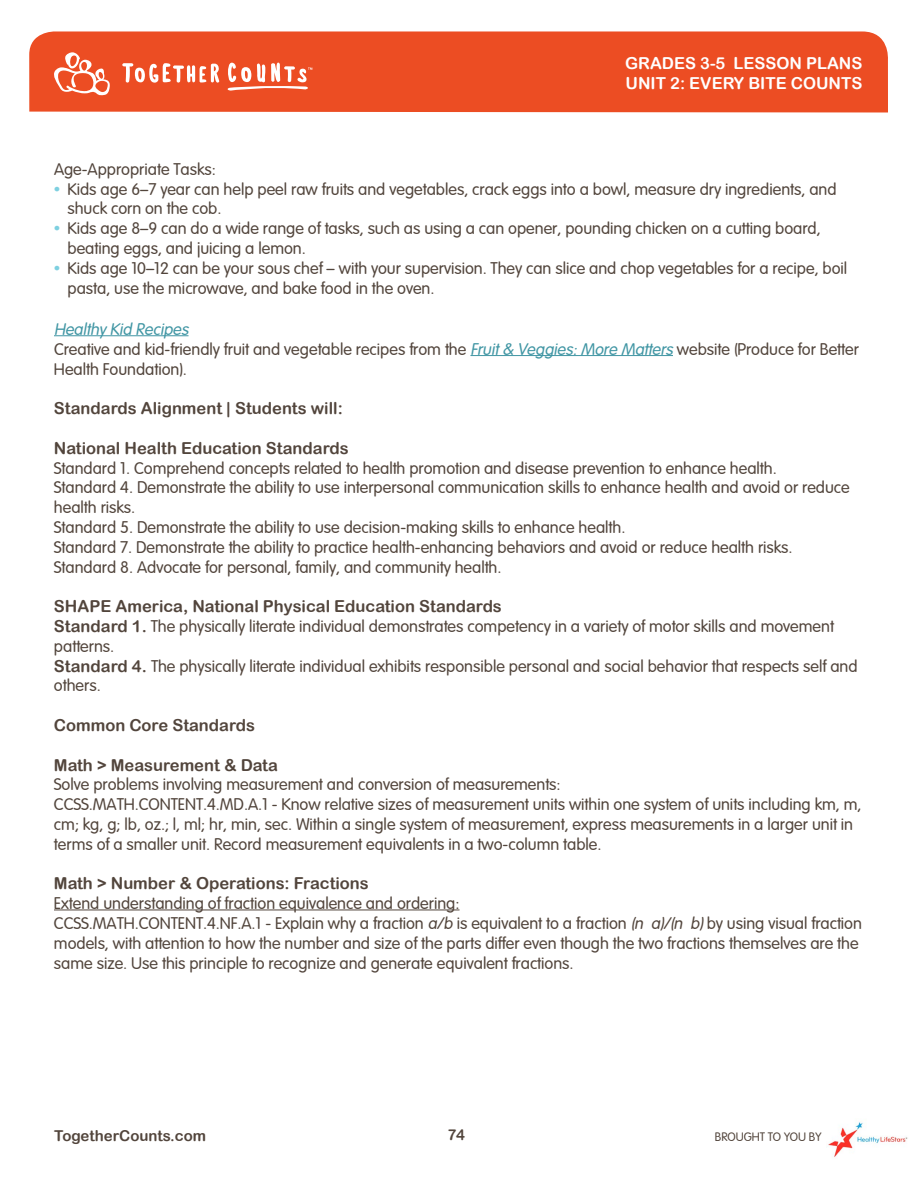
<style>
.page{position:relative;width:918px;height:1188px;background:#fff}
.page>*{position:absolute;margin:0;border:0;box-sizing:border-box;transform-origin:0 0}
.Body{font:16.5px/19.8px "Arial Rounded";color:#52453c}
.Body-2{font:16.5px "Arial Rounded MT Bold";color:#52453c}
.t1{font:16.5px/19.8px "Arial Rounded MT Bold";color:#fff}
.Body-3{font:italic 16.5px "Arial Rounded";color:#4196a4}
.t2{font:15px "Arial Rounded MT Bold";color:#52453c}
.t3{font:12px "Arial Rounded";color:#52453c}
.s1{font-family:"Arial Rounded MT Bold";color:#7ed0e0}
.s2{font-style:italic;color:#4196a4}
.s3{font-family:"Arial Rounded MT Bold"}
.s4{font-style:italic}
</style>
<div class="page">
<div style="left:29px;top:31px;width:859px;height:81px;background:#ec4d23"></div>
<svg style="left:53px;top:52px;width:57px;height:44px"></svg>
<svg style="left:122px;top:63px;width:97px;height:20px"></svg>
<svg style="left:227px;top:63px;width:85px;height:28px"></svg>
<hr style="left:54px;top:336px;width:135px;height:1px;background:#4196a4">
<hr style="left:470px;top:355px;width:203px;height:1px;background:#4196a4">
<hr style="left:54px;top:910px;width:406px;height:1px;background:#52453c">
<img style="left:828px;top:1122px;width:80px;height:36px">
<p class="t1" style="left:625px;top:53px;width:239px">GRADES 3-5 LESSON PLANS<br>UNIT 2: EVERY BITE COUNTS</p>
<p class="Body" style="left:54px;top:158px;width:163px">Age-Appropriate Tasks:</p>
<p class="Body" style="left:68px;top:178px;width:771px;text-indent:-14px"><span class="s1">•</span> Kids age 6–7 year can help peel raw fruits and vegetables, crack eggs into a bowl, measure dry ingredients, and shuck corn on the cob.</p>
<p class="Body" style="left:68px;top:217px;width:755px;text-indent:-14px"><span class="s1">•</span> Kids age 8–9 can do a wide range of tasks, such as using a can opener, pounding chicken on a cutting board, beating eggs, and juicing a lemon.</p>
<p class="Body" style="left:68px;top:257px;width:781px;text-indent:-14px"><span class="s1">•</span> Kids age 10–12 can be your sous chef – with your supervision. They can slice and chop vegetables for a recipe, boil pasta, use the microwave, and bake food in the oven.</p>
<p class="Body-3" style="left:54px;top:317px;width:140px">HealthyKid Recipes</p>
<p class="Body" style="left:54px;top:338px;width:806px">Creative and kid-friendly fruit and vegetable recipes from the <span class="s2">Fruit&amp; Veggies:More Matters</span> website (Produce for Better<br>Health Foundation).</p>
<p class="Body-2" style="left:54px;top:399px;width:290px">Standards Alignment | Students will:</p>
<p class="Body-2" style="left:54px;top:438px;width:296px">National Health Education Standards</p>
<p class="Body" style="left:54px;top:457px;width:724px">Standard 1. Comprehend concepts related to health promotion and disease prevention to enhance health.</p>
<p class="Body" style="left:54px;top:476px;width:797px">Standard 4. Demonstrate the ability to use interpersonal communication skills to enhance health and avoid or reduce health risks.</p>
<p class="Body" style="left:54px;top:516px;width:573px">Standard 5. Demonstrate the ability to use decision-making skills to enhance health.</p>
<p class="Body" style="left:54px;top:536px;width:740px">Standard 7. Demonstrate the ability to practice health-enhancing behaviors and avoid or reduce health risks.</p>
<p class="Body" style="left:54px;top:556px;width:449px">Standard 8. Advocate for personal, family, and community health.</p>
<p class="Body-2" style="left:54px;top:597px;width:449px">SHAPE America, National Physical Education Standards</p>
<p class="Body" style="left:54px;top:615px;width:781px"><span class="s3">Standard 1.</span> The physically literate individual demonstrates competency in a variety of motor skills and movement patterns.</p>
<p class="Body" style="left:54px;top:655px;width:805px"><span class="s3">Standard 4.</span> The physically literate individual exhibits responsible personal and social behavior that respects self and others.</p>
<p class="Body-2" style="left:54px;top:715px;width:203px">Common Core Standards</p>
<p class="Body-2" style="left:54px;top:755px;width:225px">Math &gt; Measurement &amp; Data</p>
<p class="Body" style="left:54px;top:773px;width:508px">Solve problems involving measurement and conversion of measurements:</p>
<p class="Body" style="left:54px;top:793px;width:809px">CCSS.MATH.CONTENT.4.MD.A.1 - Know relative sizes of measurement units within one system of units including km, m, cm; kg, g; lb, oz.; l, ml; hr, min, sec. Within a single system of measurement, express measurements in a larger unit in terms of a smaller unit. Record measurement equivalents in a two-column table.</p>
<p class="Body-2" style="left:54px;top:874px;width:316px">Math &gt; Number &amp; Operations: Fractions</p>
<p class="Body" style="left:54px;top:892px;width:407px">Extend understanding of fraction equivalence and ordering:</p>
<p class="Body" style="left:54px;top:912px;width:809px">CCSS.MATH.CONTENT.4.NF.A.1 - Explain why a fraction a/b is equivalent to a fraction <span class="s4">(n a)/(n b)</span>by using visual fraction models, with attention to how the number and size of the parts differ even though the two fractions themselves are the same size. Use this principle to recognize and generate equivalent fractions.</p>
<p class="t2" style="left:54px;top:1127px;width:154px">TogetherCounts.com</p>
<p class="t2" style="left:447px;top:1126px;width:19px">74</p>
<p class="t3" style="left:715px;top:1128px;width:108px">BROUGHT TO YOU BY</p>
</div>
